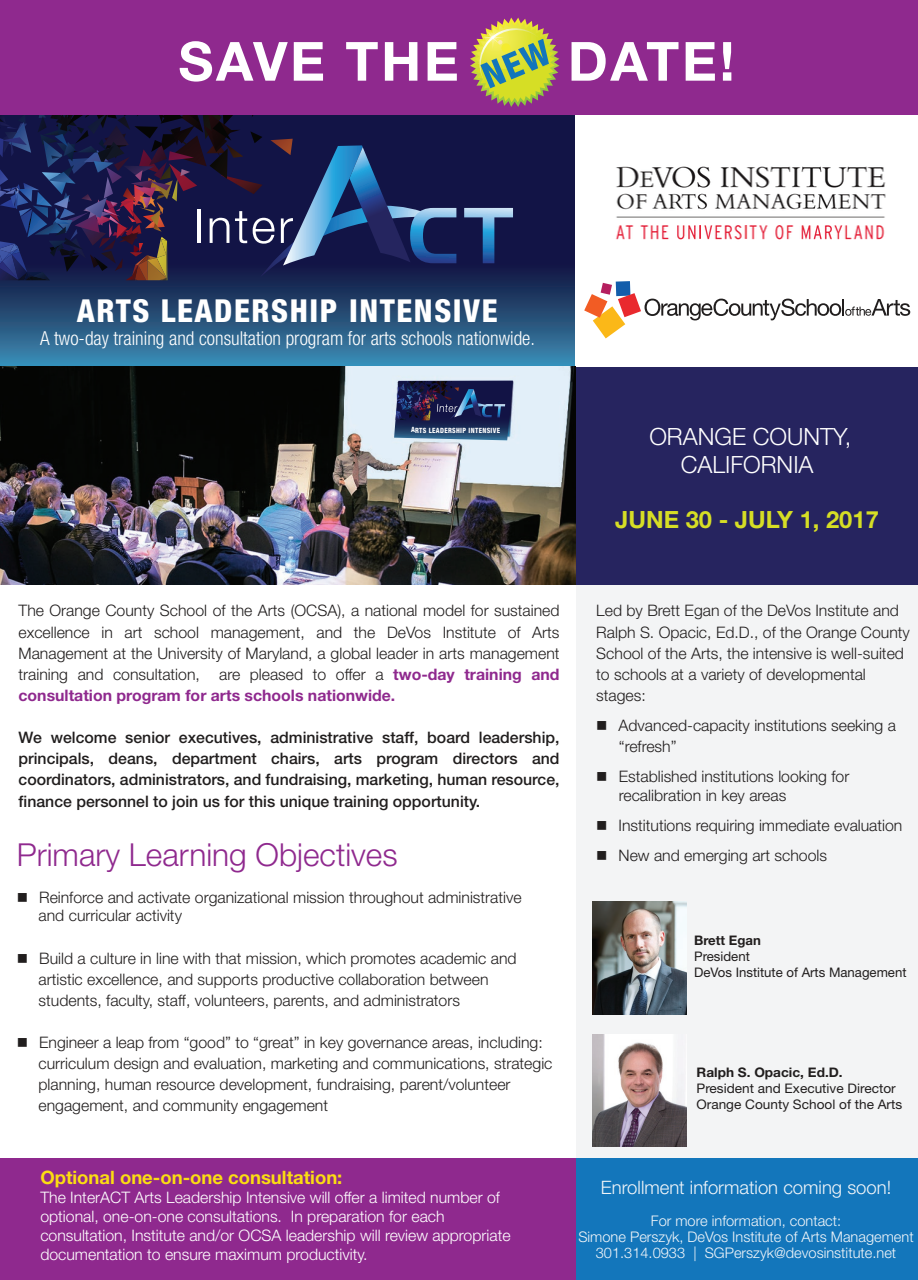
<style>
.page{position:relative;width:918px;height:1280px;background:#fff}
.page>*{position:absolute;margin:0;border:0;box-sizing:border-box;transform-origin:0 0}
.t1{font:700 54px "Helvetica Neue LT Std";letter-spacing:.05em;color:#fff}
.t2{font:300 31.65px "Helvetica Neue LT Std";color:#8f298e}
.t3{font:800 condensed 31.65px "Helvetica Neue LT Std";letter-spacing:.05em;color:#fff}
.t4{font:300 23.7px/27.8px "Helvetica Neue LT Std";color:#fff;text-align:center}
.t5{font:700 23.7px "Helvetica Neue LT Std";color:#d6de25}
.t6{font:300 condensed 19.35px "Helvetica Neue LT Std";color:#fff}
.t7{font:300 18.45px "Helvetica Neue LT Std";color:#f1f5f9}
.t8{font:700 18.45px "Helvetica Neue LT Std";color:#fbdd12}
.t9{font:300 15.9px/21.1px "Helvetica Neue LT Std";color:#211e1e}
.t10{font:500 15.9px/21.1px "Helvetica Neue LT Std";color:#211e1e;text-align:justify}
.t11{font:300 15.9px/19px "Helvetica Neue LT Std";color:#fff}
.t12{font:300 14.7px/15.9px "Helvetica Neue LT Std";color:#f1f5f9;text-align:center}
.t13{font:13.2px/15.9px "Helvetica Neue LT Std";color:#211e1e}
.t14{font:700 13.2px "Helvetica Neue LT Std";color:#211e1e}
.t15{font:800 condensed 7.2px "Helvetica Neue LT Std";color:#fff;scale:.92 1}
.s1{font-weight:700;color:#8f298e}
</style>
<div class="page">
<div style="left:576px;top:584px;width:342px;height:596px;background:#f3f4f5"></div>
<div style="left:575px;top:1158px;width:343px;height:121px;background:#1376bb"></div>
<svg style="left:0;top:115px;width:574px;height:252px;background:#234771"></svg>
<div style="left:575px;top:367px;width:343px;height:217px;background:#26245f"></div>
<img style="left:592px;top:901px;width:94px;height:113px">
<img style="left:592px;top:1034px;width:95px;height:112px">
<svg style="left:584px;top:281px;width:326px;height:57px"></svg>
<img style="left:615px;top:166px;width:271px;height:74px">
<svg style="left:464px;top:208px;width:49px;height:55px;background:#344c7c"></svg>
<svg style="left:0;top:115px;width:456px;height:166px;background:#232955"></svg>
<img style="left:0;top:367px;width:575px;height:217px">
<div style="left:0;top:1158px;width:576px;height:121px;background:#8f298e"></div>
<div style="left:0;top:0;width:918px;height:115px;background:#8f298e"></div>
<img style="left:394px;top:380px;width:119px;height:60px">
<svg style="left:470px;top:18px;width:89px;height:89px"></svg>
<h1 class="t1" style="left:178px;top:28px;width:282px">SAVE THE</h1>
<h1 class="t1" style="left:568px;top:28px;width:168px">DATE!</h1>
<h2 class="t3" style="left:77px;top:291px;width:423px">ARTS LEADERSHIP INTENSIVE</h2>
<p class="t6" style="left:40px;top:327px;width:497px">A two-day training and consultation program for arts schools nationwide.</p>
<p class="t15" style="left:411px;top:425px;width:98px;rotate:1deg">ARTS LEADERSHIP INTENSIVE</p>
<p class="t9" style="left:19px;top:600px;width:543px;text-align:justify">The Orange County School of the Arts (OCSA), a national model for sustained excellence in art school management, and the DeVos Institute of Arts Management at the University of Maryland, a global leader in arts management training and consultation, are pleased to offer a <span class="s1">two-day training and consultation program for arts schools nationwide.</span></p>
<p class="t10" style="left:19px;top:727px;width:543px">We welcome senior executives, administrative staff, board leadership, principals, deans, department chairs, arts program directors and coordinators, administrators, and fundraising, marketing, human resource, finance personnel to join us for this unique training opportunity.</p>
<h3 class="t4" style="left:649px;top:422px;width:204px">ORANGE COUNTY,<br>CALIFORNIA</h3>
<h3 class="t5" style="left:615px;top:505px;width:265px">JUNE 30 - JULY 1, 2017</h3>
<p class="t9" style="left:596px;top:600px;width:315px">Led by Brett Egan of the DeVos Institute and Ralph S. Opacic, Ed.D., of the Orange County School of the Arts, the intensive is well-suited to schools at a variety of developmental stages:</p>
<p class="t9" style="left:619px;top:714px;width:279px;text-indent:-23px">■ Advanced-capacity institutions seeking a “refresh”</p>
<p class="t9" style="left:619px;top:767px;width:232px;line-height:18.5px;text-indent:-23px">■ Established institutions looking for recalibration in key areas</p>
<p class="t9" style="left:596px;top:814px;width:308px">■ Institutions requiring immediate evaluation</p>
<h2 class="t2" style="left:17px;top:835px;width:382px">Primary Learning Objectives</h2>
<p class="t9" style="left:596px;top:844px;width:232px">■ New and emerging art schools</p>
<p class="t9" style="left:39px;top:887px;width:485px;line-height:18.5px;text-indent:-22px">■ Reinforce and activate organizational mission throughout administrative and curricular activity</p>
<p class="t9" style="left:39px;top:947px;width:480px;text-indent:-22px">■ Build a culture in line with that mission, which promotes academic and artistic excellence, and supports productive collaboration between students, faculty, staff, volunteers, parents, and administrators</p>
<p class="t9" style="left:39px;top:1031px;width:515px;text-indent:-22px">■ Engineer a leap from “good” to “great” in key governance areas, including: curriculum design and evaluation, marketing and communications, strategic planning, human resource development, fundraising, parent/volunteer engagement, and community engagement</p>
<p class="t14" style="left:694px;top:932px;width:68px">Brett Egan</p>
<p class="t13" style="left:694px;top:948px;width:214px">President<br>DeVos Institute of Arts Management</p>
<p class="t14" style="left:697px;top:1064px;width:148px">Ralph S. Opacic, Ed.D.</p>
<p class="t13" style="left:697px;top:1080px;width:207px">President and Executive Director<br>Orange County School of the Arts</p>
<p class="t8" style="left:40px;top:1166px;width:304px">Optional one-on-one consultation:</p>
<p class="t11" style="left:40px;top:1187px;width:472px">The InterACT Arts Leadership Intensive will offer a limited number of optional, one-on-one consultations. In preparation for each consultation, Institute and/or OCSA leadership will review appropriate documentation to ensure maximum productivity.</p>
<p class="t7" style="left:601px;top:1176px;width:292px">Enrollment information coming soon!</p>
<p class="t12" style="left:578px;top:1212px;width:337px">For more information, contact:<br>Simone Perszyk, DeVos Institute of Arts Management<br>301.314.0933 | SGPerszyk@devosinstitute.net</p>
</div>
